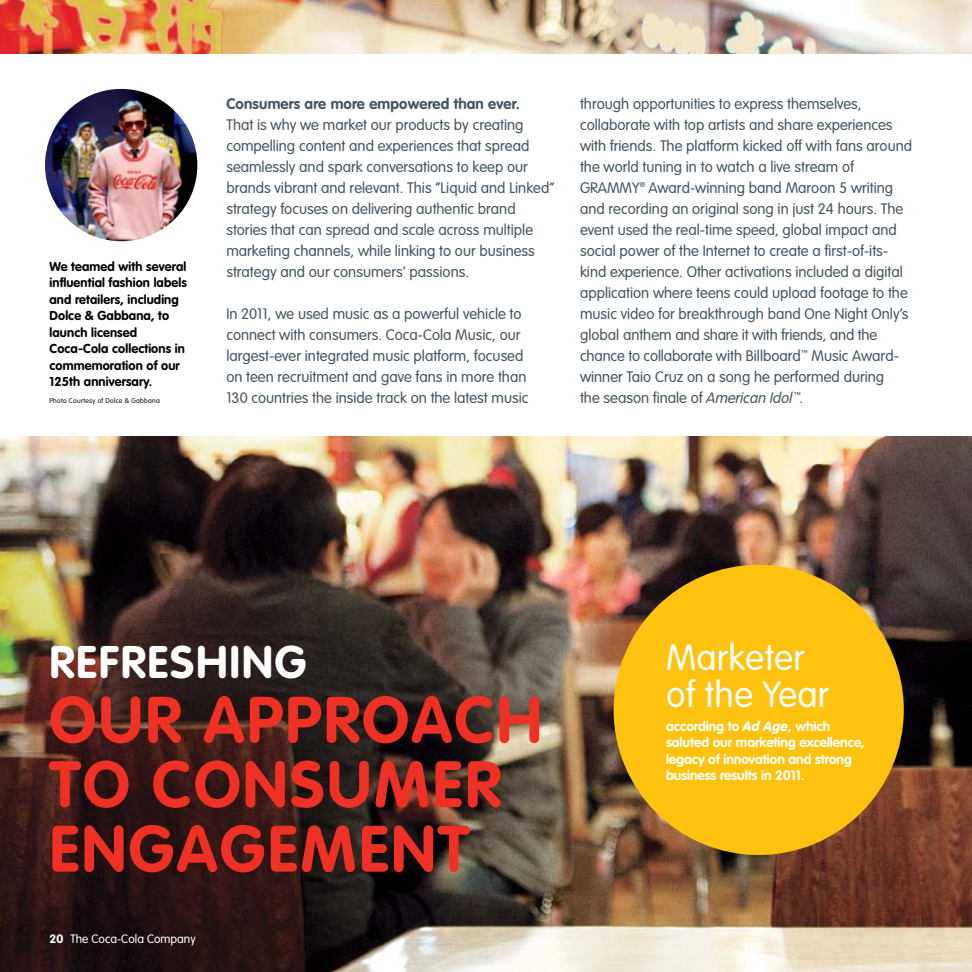
<style>
.page{position:relative;width:972px;height:972px;background:#fff}
.page>*{position:absolute;margin:0;border:0;box-sizing:border-box;transform-origin:0 0}
.t1{font:700 64.5px/64.5px "VAG Rounded Std";letter-spacing:.04em;color:#ee3124}
.t2{font:700 45px "VAG Rounded Std";color:#fff}
.t3{font:300 36px/37.2px "VAG Rounded Std";letter-spacing:.01em;color:#fff}
.t4{font:300 15px/21px "VAG Rounded Std";color:#455560}
.t5{font:700 15px "VAG Rounded Std";letter-spacing:.01em;color:#455560}
.t6{font:700 13.5px/16.5px "VAG Rounded Std";color:#fff}
.t7{font:700 12.75px/16.5px "VAG Rounded Std";letter-spacing:.01em;color:#000}
.t8{font:300 12px "VAG Rounded Std";color:#fff}
.t9{font:300 7.05px "VAG Rounded Std";color:#455560}
.t10{font:300 6.75px "VAG Rounded Std";letter-spacing:.04em;color:#000}
.s1{font-family:"VAG Rundschrift D";font-style:italic;font-size:15.9px}
.s2{font-size:15px}
.s3{font-weight:700}
.s4{font-family:"VAG Rundschrift D";font-weight:400;font-style:italic;font-size:14.4px}
</style>
<div class="page">
<img style="left:0;top:0;width:972px;height:972px">
<div style="left:0;top:54px;width:972px;height:382px;background:#fff"></div>
<img style="left:45px;top:89px;width:152px;height:152px;border-radius:76px">
<div style="left:614px;top:565px;width:290px;height:290px;background:#ffc20e;border-radius:50%"></div>
<p class="t7" style="left:50px;top:258px;width:139px">We teamed with several influential fashion labels and retailers, including<br>Dolce &amp; Gabbana, to launch licensed<br>Coca‑Cola collections in commemoration of our<br>125th anniversary.</p>
<p class="t10" style="left:50px;top:396px;width:112px">Photo Courtesy of Dolce &amp; Gabbana</p>
<p class="t5" style="left:226px;top:95px;width:295px">Consumers are more empowered than ever.</p>
<p class="t4" style="left:226px;top:114px;width:330px">That is why we market our products by creating compelling content and experiences that spread seamlessly and spark conversations to keep our brands vibrant and relevant. This “Liquid and Linked” strategy focuses on delivering authentic brand stories that can spread and scale across multiple marketing channels, while linking to our business strategy and our consumers’ passions.</p>
<p class="t4" style="left:226px;top:303px;width:304px">In 2011, we used music as a powerful vehicle to connect with consumers. Coca‑Cola Music, our largest-ever integrated music platform, focused on teen recruitment and gave fans in more than 130 countries the inside track on the latest music</p>
<p class="t4" style="left:580px;top:93px;width:334px">through opportunities to express themselves, collaborate with top artists and share experiences with friends. The platform kicked off with fans around the world tuning in to watch a live stream of GRAMMY<sup>®</sup> Award-winning band Maroon 5 writing and recording an original song in just 24 hours. The event used the real-time speed, global impact and social power of the Internet to create a first-of-its&shy;kind experience. Other activations included a digital application where teens could upload footage to the music video for breakthrough band One Night Only’s global anthem and share it with friends, and the chance to collaborate with Billboard<sup>™</sup> Music Award&shy;winner Taio Cruz on a song he performed during<br>the season finale of <span class="s1">American Idol</span></p>
<p class="t9" style="left:794px;top:390px;width:11px">™<span class="s2">.</span></p>
<h2 class="t2" style="left:50px;top:636px;width:259px">Refreshing</h2>
<h1 class="t1" style="left:50px;top:690px;width:488px">our APPROACH<br>TO CONSUMER<br>ENGAGEMENT</h1>
<p class="t8" style="left:50px;top:932px;width:148px"><span class="s3">20</span> The Coca-Cola Company</p>
<h3 class="t3" style="left:666px;top:640px;width:165px">Marketer of the Year</h3>
<p class="t6" style="left:666px;top:718px;width:200px">according to <span class="s4">Ad Age</span>, which saluted our marketing excellence, legacy of innovation and strong business results in 2011.</p>
</div>
